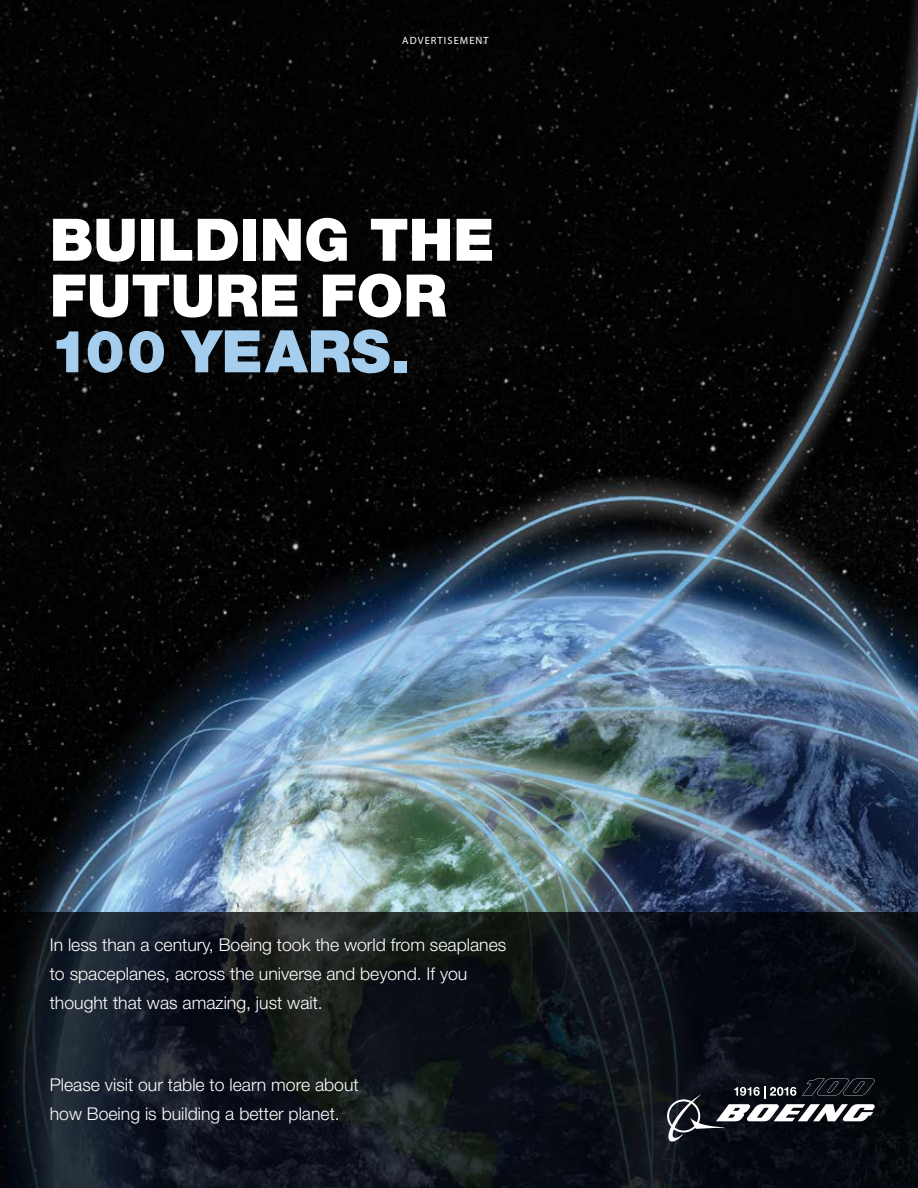
<style>
.page{position:relative;width:918px;height:1188px;background:#fff}
.page>*{position:absolute;margin:0;border:0;box-sizing:border-box;transform-origin:0 0}
.t1{font:900 58.65px/55.8px "Helvetica Neue LT Std";color:#fff}
.t2{font:900 58.65px "Helvetica Neue LT Std";color:#a5ceee}
.t3{font:300 17.55px/29.4px "Helvetica Neue LT Std";color:#fff}
.t4{font:10.5px "Myriad";letter-spacing:.1em;color:#fff}
</style>
<div class="page">
<img style="left:0;top:0;width:918px;height:913px">
<img style="left:0;top:913px;width:918px;height:275px">
<svg style="left:667px;top:1078px;width:208px;height:65px;background:#363940"></svg>
<p class="t4" style="left:402px;top:35px;width:88px">ADVERTISEMENT</p>
<h1 class="t1" style="left:50px;top:212px;width:446px">BUILDING THE<br>FUTURE FOR</h1>
<h1 class="t2" style="left:50px;top:316px;width:362px">100 YEARS.</h1>
<p class="t3" style="left:50px;top:929px;width:458px">In less than a century, Boeing took the world from seaplanes to spaceplanes, across the universe and beyond. If you thought that was amazing, just wait.</p>
<p class="t3" style="left:50px;top:1069px;width:311px">Please visit our table to learn more about how Boeing is building a better planet.</p>
</div>
